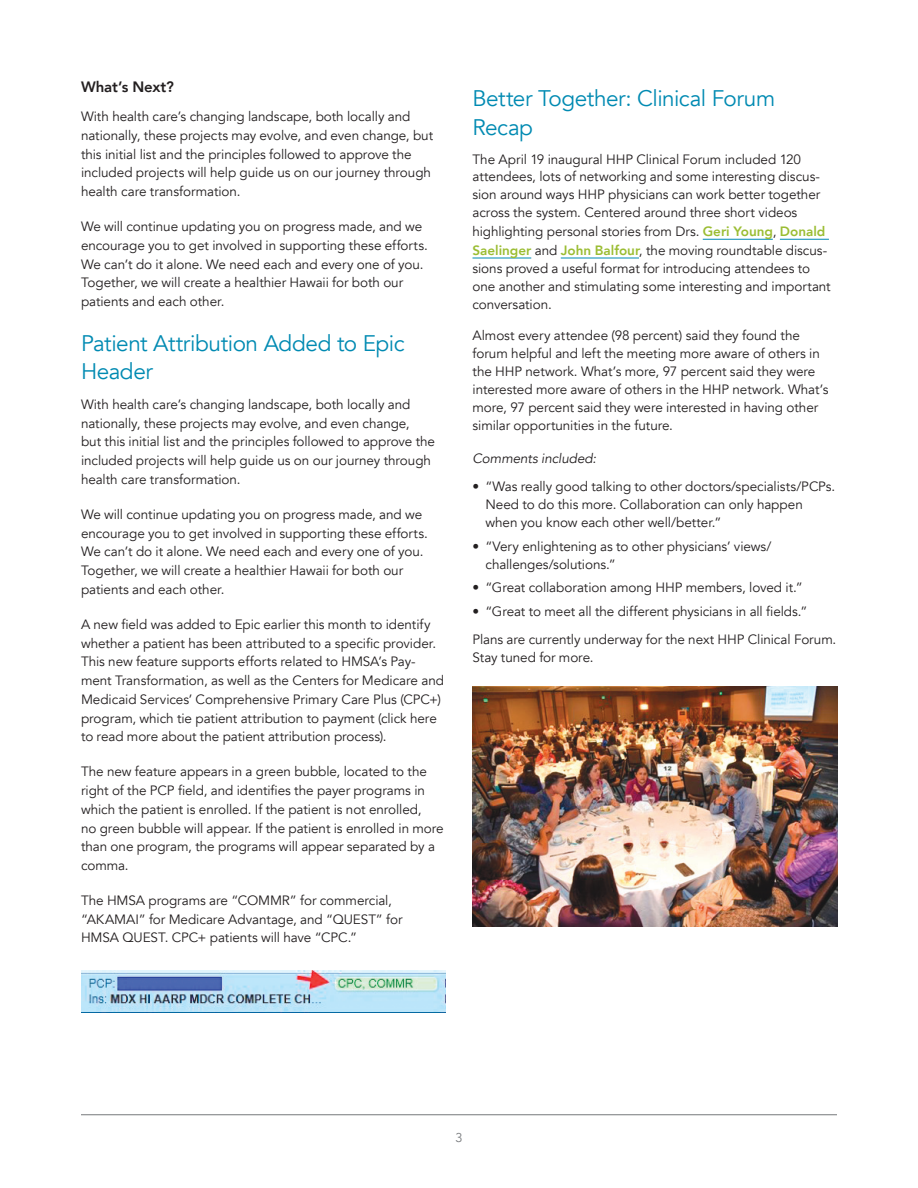
<style>
.page{position:relative;width:918px;height:1188px;background:#fff}
.page>*{position:absolute;margin:0;border:0;box-sizing:border-box;transform-origin:0 0}
.t1{font:22.5px/28.5px "Avenir";letter-spacing:-.02em;color:#008ab2}
.t2{font:800 15px "Avenir";letter-spacing:-.01em;color:#231f20}
.t3{font:13.5px/18.8px "Avenir";letter-spacing:-.005em;color:#231f20}
.t4{font:italic 13.5px "Avenir";letter-spacing:-.005em;color:#231f20}
.t5{font:12.75px "Avenir";color:#76787b}
.s1{font-weight:800;color:#9bbd33}
</style>
<div class="page">
<img style="left:81px;top:971px;width:364px;height:42px">
<hr style="left:703px;top:239px;width:70px;height:1px;background:#008ab2">
<hr style="left:780px;top:239px;width:49px;height:1px;background:#008ab2">
<hr style="left:472px;top:258px;width:59px;height:1px;background:#008ab2">
<hr style="left:561px;top:258px;width:78px;height:1px;background:#008ab2">
<img style="left:472px;top:687px;width:366px;height:239px">
<hr style="left:81px;top:1115px;width:756px;height:1px;background:#76787b">
<p class="t2" style="left:81px;top:75px;width:94px">What’s Next?</p>
<p class="t3" style="left:81px;top:107px;width:354px">With health care’s changing landscape, both locally and nationally, these projects may evolve, and even change, but this initial list and the principles followed to approve the included projects will help guide us on our journey through health care transformation.</p>
<p class="t3" style="left:81px;top:217px;width:348px">We will continue updating you on progress made, and we encourage you to get involved in supporting these efforts.<br>We can’t do it alone. We need each and every one of you.<br>Together, we will create a healthier Hawaii for both our patients and each other.</p>
<h1 class="t1" style="left:81px;top:329px;width:325px">Patient Attribution Added to Epic<br>Header</h1>
<p class="t3" style="left:81px;top:395px;width:356px">With health care’s changing landscape, both locally and nationally, these projects may evolve, and even change,<br>but this initial list and the principles followed to approve the included projects will help guide us on our journey through health care transformation.</p>
<p class="t3" style="left:81px;top:505px;width:348px">We will continue updating you on progress made, and we encourage you to get involved in supporting these efforts.<br>We can’t do it alone. We need each and every one of you.<br>Together, we will create a healthier Hawaii for both our patients and each other.</p>
<p class="t3" style="left:81px;top:615px;width:365px">A new field was added to Epic earlier this month to identify whether a patient has been attributed to a specific provider.<br>This new feature supports efforts related to HMSA’s Pay&shy;ment Transformation, as well as the Centers for Medicare and Medicaid Services’ Comprehensive Primary Care Plus (CPC+) program, which tie patient attribution to payment (click here to read more about the patient attribution process).</p>
<p class="t3" style="left:81px;top:762px;width:364px">The new feature appears in a green bubble, located to the right of the PCP field, and identifies the payer programs in which the patient is enrolled. If the patient is not enrolled,<br>no green bubble will appear. If the patient is enrolled in more than one program, the programs will appear separated by a comma.</p>
<p class="t3" style="left:81px;top:891px;width:323px">The HMSA programs are “COMMR” for commercial, “AKAMAI” for Medicare Advantage, and “QUEST” for<br>HMSA QUEST. CPC+ patients will have “CPC.”</p>
<h1 class="t1" style="left:472px;top:85px;width:304px">Better Together: Clinical Forum<br>Recap</h1>
<p class="t3" style="left:472px;top:150px;width:360px;line-height:18.1px">The April 19 inaugural HHP Clinical Forum included 120 attendees, lots of networking and some interesting discus&shy;sion around ways HHP physicians can work better together across the system. Centered around three short videos highlighting personal stories from Drs. <span class="s1">Geri Young</span>, <span class="s1">Donald Saelinger</span> and <span class="s1">John Balfour</span>, the moving roundtable discus&shy;sions proved a useful format for introducing attendees to one another and stimulating some interesting and important conversation.</p>
<p class="t3" style="left:473px;top:327px;width:358px;line-height:18px">Almost every attendee (98 percent) said they found the forum helpful and left the meeting more aware of others in the HHP network. What’s more, 97 percent said they were interested more aware of others in the HHP network. What’s more, 97 percent said they were interested in having other similar opportunities in the future.</p>
<p class="t4" style="left:473px;top:450px;width:125px">Comments included:</p>
<p class="t3" style="left:485px;top:478px;width:351px;line-height:18px;text-indent:-13px">• “Was really good talking to other doctors/specialists/PCPs.<br>Need to do this more. Collaboration can only happen when you know each other well/better.”</p>
<p class="t3" style="left:485px;top:537px;width:287px;line-height:18px;text-indent:-13px">• “Very enlightening as to other physicians’ views/ challenges/solutions.”</p>
<p class="t3" style="left:473px;top:578px;width:332px">• “Great collaboration among HHP members, loved it.”</p>
<p class="t3" style="left:473px;top:597px;width:365px;line-height:28.8px">• “Great to meet all the different physicians in all fields.”<br>Plans are currently underway for the next HHP Clinical Forum.</p>
<p class="t3" style="left:473px;top:649px;width:123px">Stay tuned for more.</p>
<p class="t5" style="left:455px;top:1130px;width:9px">3</p>
</div>
